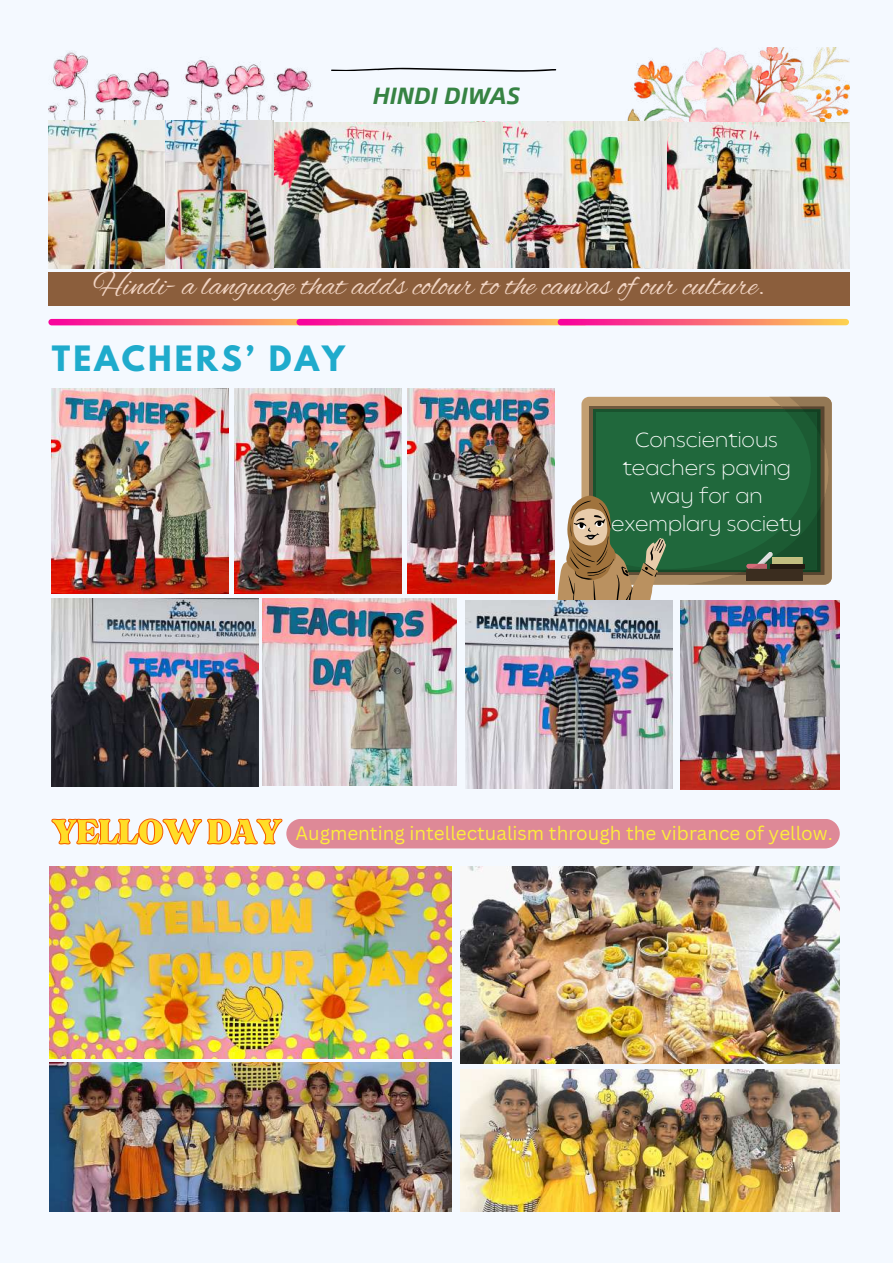
<style>
.page{position:relative;width:893px;height:1264px;background:#fff}
.page>*{position:absolute;margin:0;border:0;box-sizing:border-box;transform-origin:0 0}
.t1{font:48px "TAN Tangkiwood Display";letter-spacing:-.02em;color:#ffdd27}
.t2{font:32.1px "Alex Brush";color:#f1d4c3}
.t3{font:700 30.9px "League Spartan";letter-spacing:.1em;color:#1fabcc}
.t4{font:italic 700 23.7px "Alibaba Sans";color:#368343}
.t5{font:200 20.4px/28px "Balgin";color:#fff;text-align:center}
.t6{font:18.9px "Canva Sans";color:#fdec3b}
</style>
<div class="page">
<div style="left:0;top:0;width:892px;height:1262px;background:#f4f9ff"></div>
<img style="left:48px;top:51px;width:265px;height:69px">
<img style="left:584px;top:47px;width:265px;height:76px">
<img style="left:606px;top:123px;width:243px;height:146px">
<img style="left:443px;top:122px;width:223px;height:146px">
<img style="left:273px;top:122px;width:229px;height:145px">
<img style="left:164px;top:121px;width:109px;height:147px">
<svg style="left:331px;top:67px;width:225px;height:5px"></svg>
<svg style="left:48px;top:319px;width:292px;height:6px"></svg>
<svg style="left:296px;top:319px;width:291px;height:6px;background:#fa5d7b"></svg>
<svg style="left:557px;top:319px;width:291px;height:6px;background:#fa6877"></svg>
<img style="left:48px;top:121px;width:116px;height:147px">
<img style="left:263px;top:598px;width:193px;height:187px">
<img style="left:52px;top:598px;width:207px;height:189px">
<img style="left:49px;top:866px;width:403px;height:192px">
<img style="left:460px;top:866px;width:379px;height:197px">
<img style="left:460px;top:1069px;width:379px;height:142px">
<img style="left:49px;top:1062px;width:403px;height:149px">
<div style="left:48px;top:272px;width:801px;height:33px;background:#8b5e3c"></div>
<img style="left:234px;top:389px;width:168px;height:204px">
<img style="left:52px;top:389px;width:176px;height:204px">
<img style="left:407px;top:389px;width:148px;height:204px">
<img style="left:681px;top:600px;width:158px;height:189px">
<img style="left:547px;top:397px;width:284px;height:389px">
<img style="left:465px;top:600px;width:207px;height:188px">
<svg style="left:51px;top:818px;width:788px;height:30px"></svg>
<p class="t4" style="left:372px;top:76px;width:149px">HINDI DIWAS</p>
<p class="t2" style="left:93px;top:268px;width:673px">Hindi- a language that adds colour to the canvas of our culture.</p>
<p class="t3" style="left:52px;top:343px;width:294px">TEACHERS’ DAY</p>
<p class="t5" style="left:611px;top:427px;width:192px">Conscientious teachers paving way for an exemplary society</p>
<h1 class="t1" style="left:52px;top:813px;width:232px">YELLOWDAY</h1>
<p class="t6" style="left:295px;top:820px;width:538px">Augmenting intellectualism through the vibrance of yellow.</p>
</div>
